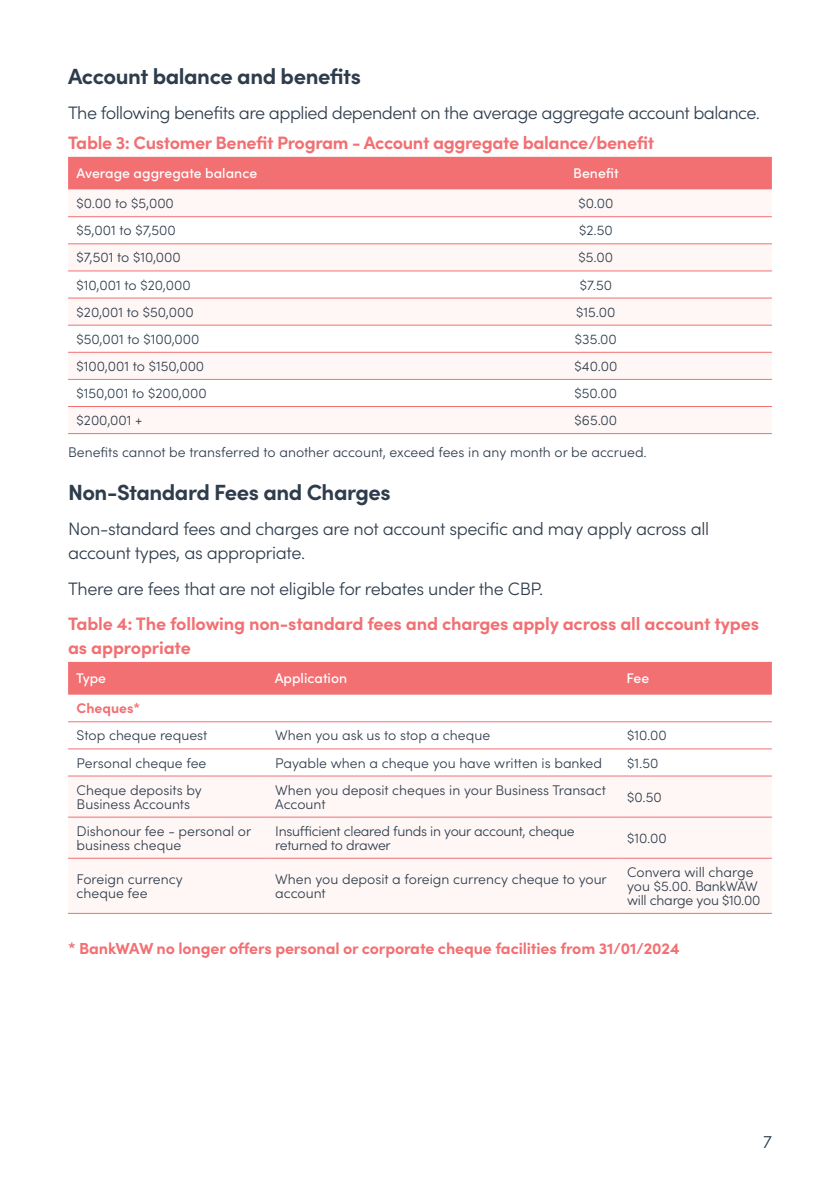
<style>
.page{position:relative;width:840px;height:1191px;background:#fff}
.page>*{position:absolute;margin:0;border:0;box-sizing:border-box;transform-origin:0 0}
.Heading_-_Ocean_Slate{font:700 22px "Sofia Pro";letter-spacing:-.02em;color:#2e3c4c}
.Body{font:300 18px/24px "Sofia Pro";letter-spacing:-.025em;color:#2e3c4c}
.Subhead_2_-_Coral{font:700 18px/24px "Sofia Pro";letter-spacing:-.02em;color:#f26f72}
.Subhead_2_-_Coral-2{font:700 16px "Sofia Pro";letter-spacing:-.01em;color:#f26f72}
.Table_Copy{font:300 14px/14px "Sofia Pro";color:#2e3c4c}
.Table_Copy-2{font:300 14px/14px "Sofia Pro";letter-spacing:-.02em;color:#2e3c4c}
.Table_Copy-3{font:500 14px "Sofia Pro";color:#fff}
.Table_Copy-4{font:700 14px "Sofia Pro";color:#f26f72}
</style>
<div class="page">
<div style="left:68px;top:157px;width:703px;height:33px;background:#f26f72"></div>
<svg style="left:68px;top:217px;width:703px;height:191px"></svg>
<hr style="left:68px;top:216px;width:352px;height:1px;background:#f26f72">
<hr style="left:420px;top:216px;width:351px;height:1px;background:#f26f72">
<hr style="left:68px;top:243px;width:352px;height:1px;background:#f26f72">
<hr style="left:420px;top:243px;width:351px;height:1px;background:#f26f72">
<hr style="left:68px;top:270px;width:352px;height:1px;background:#f26f72">
<hr style="left:420px;top:270px;width:351px;height:1px;background:#f26f72">
<hr style="left:68px;top:297px;width:352px;height:1px;background:#f26f72">
<hr style="left:420px;top:297px;width:351px;height:1px;background:#f26f72">
<hr style="left:68px;top:325px;width:352px;height:1px;background:#f26f72">
<hr style="left:420px;top:325px;width:351px;height:1px;background:#f26f72">
<hr style="left:68px;top:352px;width:352px;height:1px;background:#f26f72">
<hr style="left:420px;top:352px;width:351px;height:1px;background:#f26f72">
<hr style="left:68px;top:379px;width:352px;height:1px;background:#f26f72">
<hr style="left:420px;top:379px;width:351px;height:1px;background:#f26f72">
<hr style="left:68px;top:406px;width:352px;height:1px;background:#f26f72">
<hr style="left:420px;top:406px;width:351px;height:1px;background:#f26f72">
<hr style="left:68px;top:433px;width:352px;height:1px;background:#f26f72">
<hr style="left:420px;top:433px;width:351px;height:1px;background:#f26f72">
<div style="left:68px;top:662px;width:703px;height:32px;background:#f26f72"></div>
<div style="left:68px;top:776px;width:703px;height:137px;background:#fef7f5"></div>
<hr style="left:68px;top:721px;width:198px;height:1px;background:#f26f72">
<hr style="left:266px;top:721px;width:352px;height:1px;background:#f26f72">
<hr style="left:618px;top:721px;width:153px;height:1px;background:#f26f72">
<hr style="left:68px;top:748px;width:198px;height:1px;background:#f26f72">
<hr style="left:266px;top:748px;width:352px;height:1px;background:#f26f72">
<hr style="left:618px;top:748px;width:153px;height:1px;background:#f26f72">
<hr style="left:68px;top:775px;width:198px;height:1px;background:#f26f72">
<hr style="left:266px;top:775px;width:352px;height:1px;background:#f26f72">
<hr style="left:618px;top:775px;width:153px;height:1px;background:#f26f72">
<hr style="left:68px;top:816px;width:198px;height:1px;background:#f26f72">
<hr style="left:266px;top:816px;width:352px;height:1px;background:#f26f72">
<hr style="left:618px;top:816px;width:153px;height:1px;background:#f26f72">
<hr style="left:68px;top:857px;width:198px;height:1px;background:#f26f72">
<hr style="left:266px;top:857px;width:352px;height:1px;background:#f26f72">
<hr style="left:618px;top:857px;width:153px;height:1px;background:#f26f72">
<hr style="left:68px;top:913px;width:198px;height:1px;background:#f26f72">
<hr style="left:266px;top:913px;width:352px;height:1px;background:#f26f72">
<hr style="left:618px;top:913px;width:153px;height:1px;background:#f26f72">
<p class="Heading_-_Ocean_Slate" style="left:68px;top:59px;width:294px">Account balance and benefits</p>
<p class="Body" style="left:68px;top:100px;width:693px">The following benefits are applied dependent on the average aggregate account balance.</p>
<p class="Subhead_2_-_Coral" style="left:68px;top:129px;width:587px">Table 3: Customer Benefit Program - Account aggregate balance/benefit</p>
<p class="Table_Copy-3" style="left:77px;top:163px;width:182px">Average aggregate balance</p>
<p class="Table_Copy-3" style="left:573px;top:163px;width:47px">Benefit</p>
<p class="Table_Copy" style="left:77px;top:195px;width:99px">$0.00 to $5,000</p>
<p class="Table_Copy" style="left:578px;top:195px;width:36px">$0.00</p>
<p class="Table_Copy" style="left:77px;top:223px;width:101px">$5,001 to $7,500</p>
<p class="Table_Copy" style="left:578px;top:223px;width:35px">$2.50</p>
<p class="Table_Copy" style="left:77px;top:250px;width:106px">$7,501 to $10,000</p>
<p class="Table_Copy" style="left:578px;top:250px;width:36px">$5.00</p>
<p class="Table_Copy" style="left:77px;top:277px;width:115px">$10,001 to $20,000</p>
<p class="Table_Copy" style="left:579px;top:277px;width:34px">$7.50</p>
<p class="Table_Copy" style="left:77px;top:304px;width:118px">$20,001 to $50,000</p>
<p class="Table_Copy" style="left:576px;top:304px;width:41px">$15.00</p>
<p class="Table_Copy" style="left:77px;top:331px;width:124px">$50,001 to $100,000</p>
<p class="Table_Copy" style="left:574px;top:331px;width:43px">$35.00</p>
<p class="Table_Copy" style="left:77px;top:358px;width:129px">$100,001 to $150,000</p>
<p class="Table_Copy" style="left:574px;top:358px;width:44px">$40.00</p>
<p class="Table_Copy" style="left:77px;top:385px;width:131px">$150,001 to $200,000</p>
<p class="Table_Copy" style="left:574px;top:385px;width:44px">$50.00</p>
<p class="Table_Copy" style="left:77px;top:412px;width:67px">$200,001 +</p>
<p class="Table_Copy" style="left:574px;top:412px;width:44px">$65.00</p>
<p class="Table_Copy" style="left:68px;top:444px;width:580px">Benefits cannot be transferred to another account, exceed fees in any month or be accrued.</p>
<p class="Heading_-_Ocean_Slate" style="left:68px;top:475px;width:324px">Non-Standard Fees and Charges</p>
<p class="Body" style="left:68px;top:516px;width:642px">Non-standard fees and charges are not account specific and may apply across all account types, as appropriate.</p>
<p class="Body" style="left:68px;top:575px;width:476px">There are fees that are not eligible for rebates under the CBP.</p>
<p class="Subhead_2_-_Coral" style="left:68px;top:610px;width:692px">Table 4: The following non-standard fees and charges apply across all account types as appropriate</p>
<p class="Table_Copy-3" style="left:76px;top:668px;width:32px">Type</p>
<p class="Table_Copy-3" style="left:274px;top:668px;width:74px">Application</p>
<p class="Table_Copy-3" style="left:626px;top:668px;width:24px">Fee</p>
<p class="Table_Copy-4" style="left:77px;top:697px;width:65px">Cheques*</p>
<p class="Table_Copy" style="left:77px;top:727px;width:132px">Stop cheque request</p>
<p class="Table_Copy" style="left:275px;top:727px;width:216px">When you ask us to stop a cheque</p>
<p class="Table_Copy" style="left:626px;top:727px;width:41px">$10.00</p>
<p class="Table_Copy" style="left:77px;top:755px;width:131px">Personal cheque fee</p>
<p class="Table_Copy" style="left:275px;top:755px;width:328px">Payable when a cheque you have written is banked</p>
<p class="Table_Copy" style="left:626px;top:755px;width:33px">$1.50</p>
<p class="Table_Copy" style="left:77px;top:782px;width:127px">Cheque deposits by<br>Business Accounts</p>
<p class="Table_Copy" style="left:275px;top:782px;width:332px">When you deposit cheques in your Business Transact<br>Account</p>
<p class="Table_Copy" style="left:626px;top:789px;width:36px">$0.50</p>
<p class="Table_Copy" style="left:77px;top:823px;width:176px">Dishonour fee - personal or business cheque</p>
<p class="Table_Copy-2" style="left:275px;top:823px;width:301px">Insufficient cleared funds in your account, cheque returned to drawer</p>
<p class="Table_Copy" style="left:626px;top:830px;width:41px">$10.00</p>
<p class="Table_Copy" style="left:77px;top:871px;width:107px">Foreign currency cheque fee</p>
<p class="Table_Copy" style="left:275px;top:871px;width:333px">When you deposit a foreign currency cheque to your account</p>
<p class="Table_Copy-2" style="left:626px;top:864px;width:135px">Convera will charge you $5.00. BankWAW will charge you $10.00</p>
<p class="Subhead_2_-_Coral-2" style="left:68px;top:936px;width:612px">* BankWAW no longer offers personal or corporate cheque facilities from 31/01/2024</p>
<p class="Body" style="left:762px;top:1128px;width:10px">7</p>
</div>
